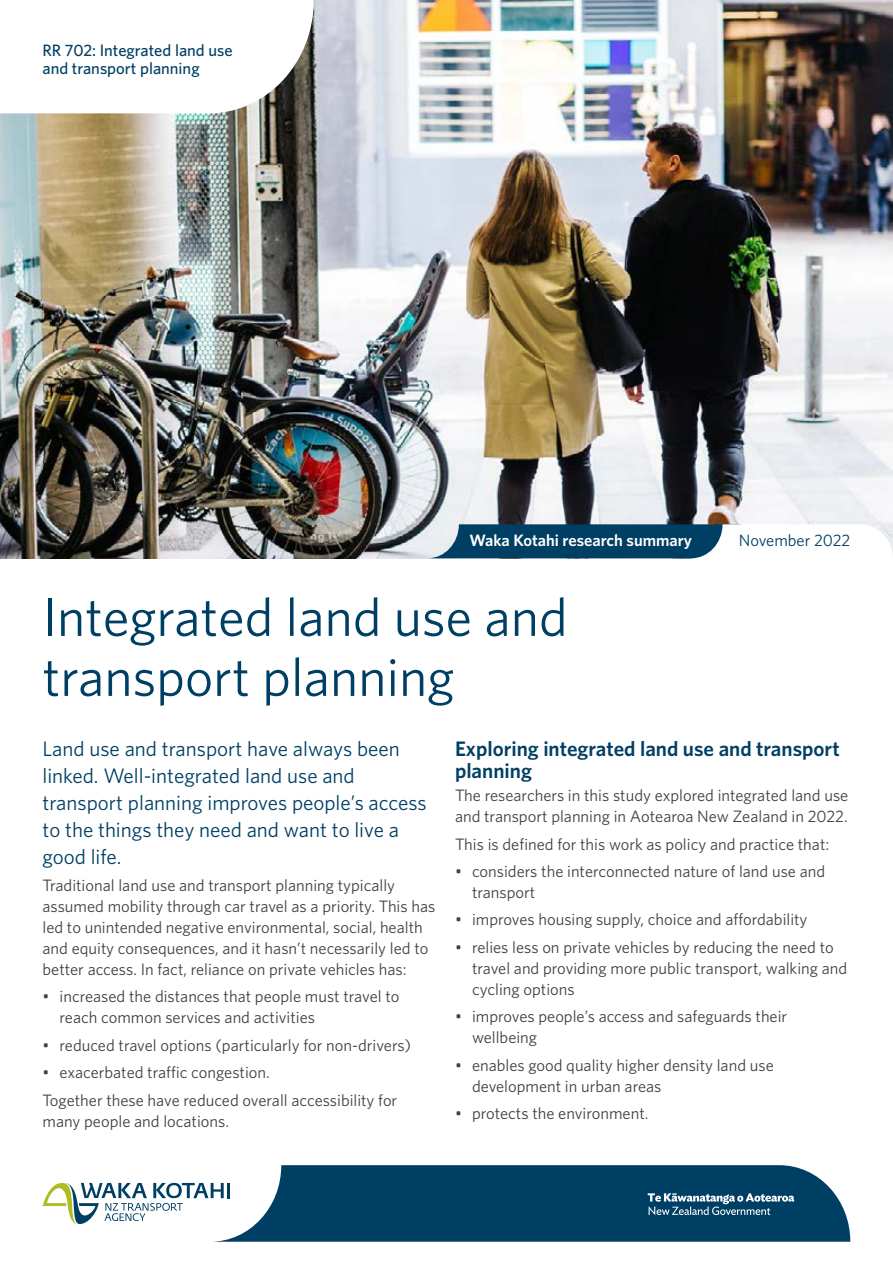
<style>
.page{position:relative;width:893px;height:1263px;background:#fff}
.page>*{position:absolute;margin:0;border:0;box-sizing:border-box;transform-origin:0 0}
.intro_text{font:54px/60px "Whitney";color:#003f64}
.intro_text-2{font:21px/27px "Whitney";color:#003f64}
.Heading_1{font:600 21px/22.5px "Whitney";color:#003f64}
.body{font:16.5px/21px "Whitney";color:#414042}
.t1{font:500 16.5px/18px "Whitney";color:#003f64}
.body-2{font:600 16.5px "Whitney";color:#fff}
.body-3{font:16.5px "Whitney";color:#003f64}
</style>
<div class="page">
<img style="left:0;top:0;width:893px;height:558px">
<svg style="left:211px;top:1165px;width:639px;height:77px;fill:#003f64"></svg>
<svg style="left:427px;top:524px;width:466px;height:35px"></svg>
<svg style="left:0;top:0;width:314px;height:113px"></svg>
<hr style="left:227px;top:1183px;width:3px;height:15px;background:#003f64">
<svg style="left:43px;top:1183px;width:181px;height:41px"></svg>
<svg style="left:648px;top:1193px;width:146px;height:22px"></svg>
<p class="t1" style="left:42px;top:41px;width:192px">RR 702: Integrated land use and transport planning</p>
<p class="body-2" style="left:470px;top:529px;width:224px">Waka Kotahi research summary</p>
<p class="body-3" style="left:739px;top:529px;width:113px">November 2022</p>
<p class="intro_text" style="left:43px;top:586px;width:527px">Integrated land use and transport planning</p>
<p class="intro_text-2" style="left:43px;top:734px;width:386px">Land use and transport have always been linked. Well-integrated land use and transport planning improves people’s access to the things they need and want to live a good life.</p>
<p class="body" style="left:43px;top:874px;width:394px">Traditional land use and transport planning typically assumed mobility through car travel as a priority. This has led to unintended negative environmental, social, health and equity consequences, and it hasn’t necessarily led to better access. In fact, reliance on private vehicles has:</p>
<p class="body" style="left:60px;top:986px;width:341px;text-indent:-17px">• increased the distances that people must travel to reach common services and activities</p>
<p class="body" style="left:43px;top:1034px;width:370px">• reduced travel options (particularly for non-drivers)</p>
<p class="body" style="left:43px;top:1061px;width:229px">• exacerbated traffic congestion.</p>
<p class="body" style="left:43px;top:1089px;width:356px">Together these have reduced overall accessibility for many people and locations.</p>
<p class="Heading_1" style="left:455px;top:737px;width:386px">Exploring integrated land use and transport planning</p>
<p class="body" style="left:455px;top:785px;width:395px">The researchers in this study explored integrated land use and transport planning in Aotearoa New Zealand in 2022.</p>
<p class="body" style="left:455px;top:833px;width:376px">This is defined for this work as policy and practice that:</p>
<p class="body" style="left:472px;top:860px;width:355px;text-indent:-17px">• considers the interconnected nature of land use and transport</p>
<p class="body" style="left:455px;top:909px;width:354px">• improves housing supply, choice and affordability</p>
<p class="body" style="left:472px;top:936px;width:377px;text-indent:-17px">• relies less on private vehicles by reducing the need to travel and providing more public transport, walking and cycling options</p>
<p class="body" style="left:472px;top:1005px;width:317px;text-indent:-17px">• improves people’s access and safeguards their wellbeing</p>
<p class="body" style="left:472px;top:1054px;width:303px;text-indent:-17px">• enables good quality higher density land use development in urban areas</p>
<p class="body" style="left:455px;top:1102px;width:195px">• protects the environment.</p>
</div>
